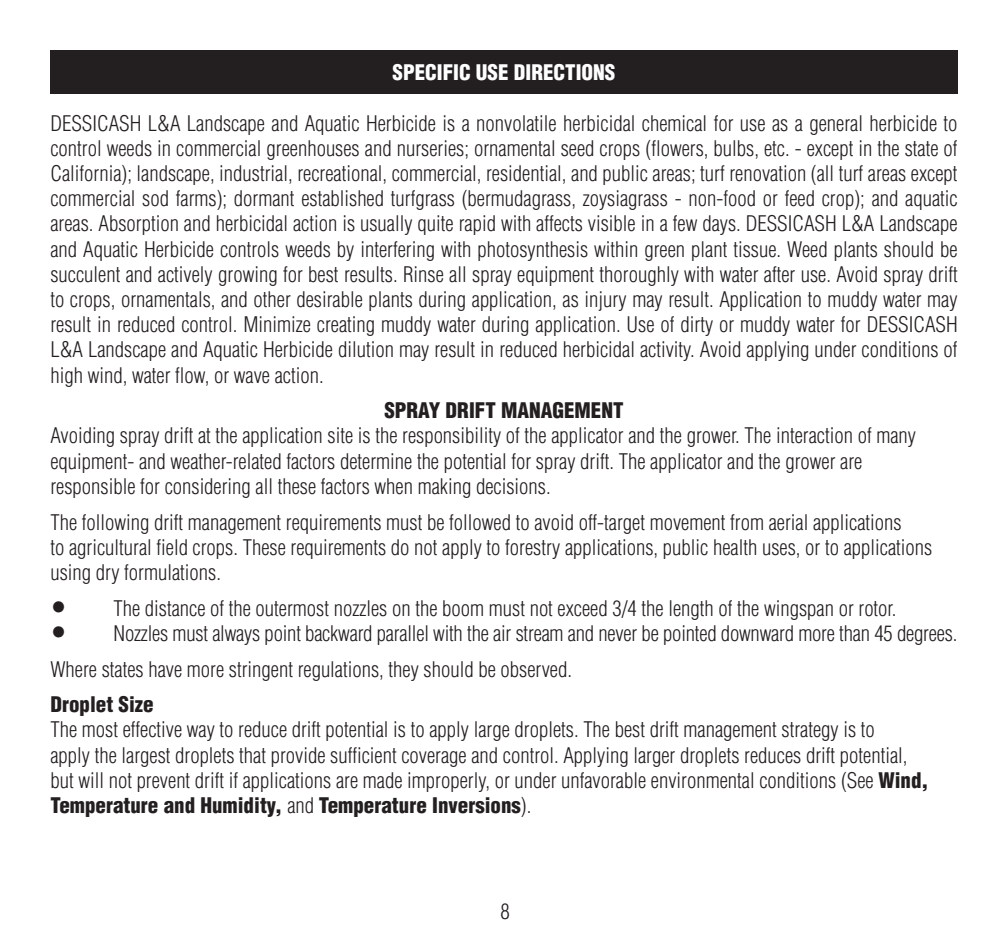
<style>
.page{position:relative;width:1008px;height:945px;background:#fff}
.page>*{position:absolute;margin:0;border:0;box-sizing:border-box;transform-origin:0 0}
.t1{font:300 condensed 21px/25.2px "Helvetica";color:#231f20;text-align:justify}
.t2{font:900 condensed 21px "Helvetica";color:#231f20}
.t3{font:900 condensed 21px "Helvetica";color:#fff}
.s1{font-family:"Minion Pro";font-weight:400;font-stretch:normal;font-size:42px}
.s2{font-weight:900}
.s3{font-weight:300}
</style>
<div class="page">
<div style="left:50px;top:50px;width:908px;height:44px;background:#231f20"></div>
<p class="t3" style="left:393px;top:59px;width:224px">SPECIFIC USE DIRECTIONS</p>
<p class="t1" style="left:50px;top:110px;width:909px">DESSICASH L&amp;A Landscape and Aquatic Herbicide is a nonvolatile herbicidal chemical for use as a general herbicide to control weeds in commercial greenhouses and nurseries; ornamental seed crops (flowers, bulbs, etc. - except in the state of California); landscape, industrial, recreational, commercial, residential, and public areas; turf renovation (all turf areas except commercial sod farms); dormant established turfgrass (bermudagrass, zoysiagrass - non-food or feed crop); and aquatic areas. Absorption and herbicidal action is usually quite rapid with affects visible in a few days. DESSICASH L&amp;A Landscape and Aquatic Herbicide controls weeds by interfering with photosynthesis within green plant tissue. Weed plants should be succulent and actively growing for best results. Rinse all spray equipment thoroughly with water after use. Avoid spray drift to crops, ornamentals, and other desirable plants during application, as injury may result. Application to muddy water may result in reduced control. Minimize creating muddy water during application. Use of dirty or muddy water for DESSICASH L&amp;A Landscape and Aquatic Herbicide dilution may result in reduced herbicidal activity. Avoid applying under conditions of high wind, water flow, or wave action.</p>
<p class="t2" style="left:384px;top:397px;width:241px">SPRAY DRIFT MANAGEMENT</p>
<p class="t1" style="left:50px;top:423px;width:867px">Avoiding spray drift at the application site is the responsibility of the applicator and the grower. The interaction of many</p>
<p class="t1" style="left:50px;top:448px;width:814px">equipment- and weather-related factors determine the potential for spray drift. The applicator and the grower are</p>
<p class="t1" style="left:50px;top:474px;width:499px">responsible for considering all these factors when making decisions.</p>
<p class="t1" style="left:50px;top:509px;width:853px">The following drift management requirements must be followed to avoid off-target movement from aerial applications</p>
<p class="t1" style="left:50px;top:534px;width:883px">to agricultural field crops. These requirements do not apply to forestry applications, public health uses, or to applications</p>
<p class="t1" style="left:50px;top:560px;width:169px">using dry formulations.</p>
<p class="t1" style="left:50px;top:595px;width:845px"><span class="s1">•</span> The distance of the outermost nozzles on the boom must not exceed 3/4 the length of the wingspan or rotor.</p>
<p class="t1" style="left:50px;top:621px;width:905px"><span class="s1">•</span> Nozzles must always point backward parallel with the air stream and never be pointed downward more than 45 degrees.</p>
<p class="t1" style="left:50px;top:656px;width:520px">Where states have more stringent regulations, they should be observed.</p>
<p class="t2" style="left:50px;top:691px;width:105px">Droplet Size</p>
<p class="t1" style="left:50px;top:717px;width:826px">The most effective way to reduce drift potential is to apply large droplets. The best drift management strategy is to</p>
<p class="t1" style="left:50px;top:742px;width:859px">apply the largest droplets that provide sufficient coverage and control. Applying larger droplets reduces drift potential,</p>
<p class="t1" style="left:50px;top:768px;width:880px">but will not prevent drift if applications are made improperly, or under unfavorable environmental conditions (See <span class="s2">Wind,</span></p>
<p class="t2" style="left:50px;top:792px;width:479px">Temperature and Humidity, <span class="s3">and</span> Temperature Inversions<span class="s3">).</span></p>
<p class="t1" style="left:501px;top:898px;width:11px">8</p>
</div>
